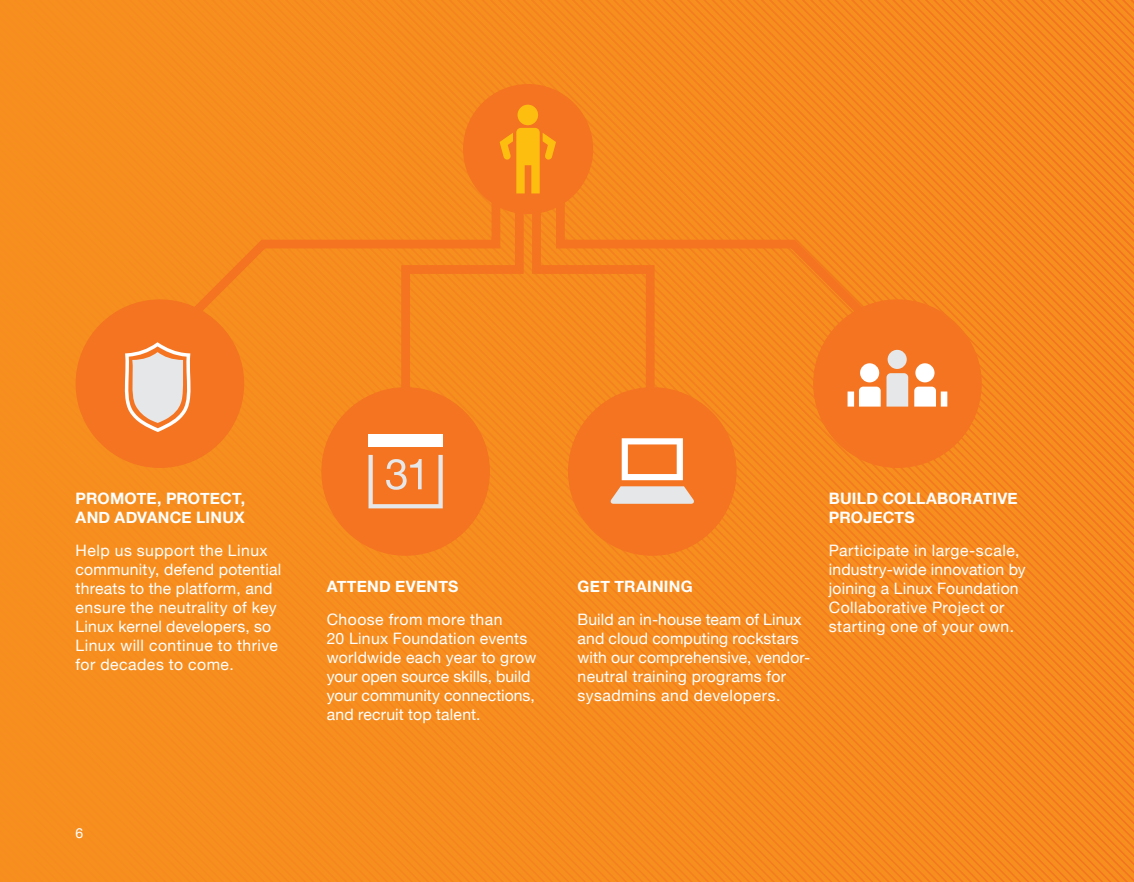
<style>
.page{position:relative;width:1134px;height:882px;background:#f78f1e}
.page>*{position:absolute;margin:0;border:0;box-sizing:border-box;transform-origin:0 0}
.t1{font:15.75px/18.9px "Helvetica Neue";letter-spacing:.015em;color:#fff}
.t2{font:700 15.75px/18.9px "Helvetica Neue";letter-spacing:.015em;color:#fff}
.t3{font:14px "Helvetica Neue";color:#fff}
</style>
<div class="page">
<svg style="left:482px;top:0;width:652px;height:652px"></svg>
<div style="left:463px;top:84px;width:130px;height:130px;background:#f47421;border-radius:50%"></div>
<div style="left:321px;top:387px;width:169px;height:169px;background:#f47421;border-radius:50%"></div>
<div style="left:568px;top:387px;width:169px;height:169px;background:#f47421;border-radius:50%"></div>
<div style="left:76px;top:299px;width:168px;height:169px;background:#f47421;border-radius:50%"></div>
<div style="left:813px;top:299px;width:169px;height:169px;background:#f47421;border-radius:50%"></div>
<svg style="left:168px;top:239px;width:201px;height:99px"></svg>
<svg style="left:695px;top:193px;width:198px;height:151px"></svg>
<svg style="left:124px;top:342px;width:67px;height:90px"></svg>
<div style="left:518px;top:105px;width:20px;height:20px;background:#febe10;border-radius:50%"></div>
<svg style="left:369px;top:128px;width:326px;height:380px"></svg>
<svg style="left:848px;top:350px;width:99px;height:57px"></svg>
<p class="t2" style="left:76px;top:490px;width:171px">PROMOTE, PROTECT,<br>AND ADVANCE LINUX</p>
<p class="t1" style="left:76px;top:542px;width:207px">Help us support the Linux community, defend potential threats to the platform, and ensure the neutrality of key<br>Linux kernel developers, so<br>Linux will continue to thrive for decades to come.</p>
<p class="t3" style="left:76px;top:823px;width:9px">6</p>
<p class="t2" style="left:327px;top:577px;width:132px">ATTEND EVENTS</p>
<p class="t1" style="left:327px;top:611px;width:211px">Choose from more than<br>20 Linux Foundation events worldwide each year to grow your open source skills, build your community connections, and recruit top talent.</p>
<p class="t2" style="left:578px;top:577px;width:115px">GET TRAINING</p>
<p class="t1" style="left:578px;top:611px;width:234px">Build an in-house team of Linux and cloud computing rockstars with our comprehensive, vendor&shy;neutral training programs for sysadmins and developers.</p>
<p class="t2" style="left:829px;top:490px;width:191px">BUILD COLLABORATIVE<br>PROJECTS</p>
<p class="t1" style="left:829px;top:542px;width:198px">Participate in large-scale, industry-wide innovation by joining a Linux Foundation<br>Collaborative Project or starting one of your own.</p>
</div>
